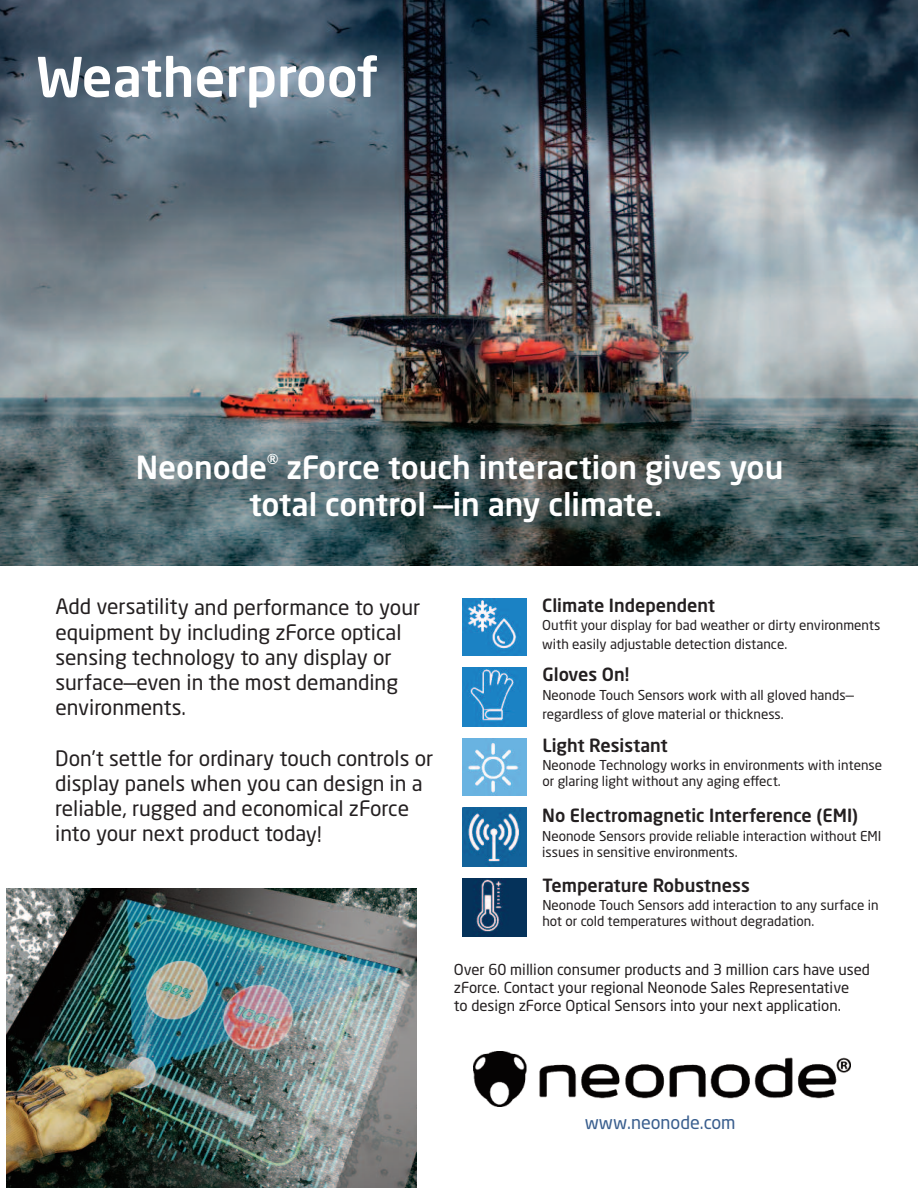
<style>
.page{position:relative;width:918px;height:1188px;background:#fff}
.page>*{position:absolute;margin:0;border:0;box-sizing:border-box;transform-origin:0 0}
.t1{font:500 54px "Neo Sans Std";color:#fff}
.t2{font:500 31.5px/37.8px "Neo Sans Std";color:#fff;text-align:center}
.t3{font:21px/25.2px "Neo Sans Std";color:#231f20}
.t4{font:500 18px "Neo Sans Std";color:#231f20}
.t5{font:18px "Neo Sans Std";color:#395e8e}
.t6{font:15px/18px "Neo Sans Std";color:#231f20}
.t7{font:13.5px/16.2px "Neo Sans Std";color:#231f20}
</style>
<div class="page">
<img style="left:473px;top:1051px;width:377px;height:55px">
<img style="left:462px;top:598px;width:64px;height:58px">
<img style="left:462px;top:668px;width:65px;height:58px">
<img style="left:462px;top:738px;width:64px;height:58px">
<img style="left:462px;top:808px;width:65px;height:58px">
<img style="left:462px;top:878px;width:64px;height:59px">
<img style="left:6px;top:888px;width:410px;height:300px">
<img style="left:0;top:0;width:917px;height:565px">
<h1 class="t1" style="left:37px;top:56px;width:343px">Weatherproof</h1>
<h2 class="t2" style="left:136px;top:451px;width:649px">Neonode<sup>®</sup> zForce touch interaction gives you total control —in any climate.</h2>
<h3 class="t3" style="left:55px;top:596px;width:366px">Add versatility and performance to your equipment by including zForce optical sensing technology to any display or surface—even in the most demanding environments.</h3>
<h3 class="t3" style="left:55px;top:747px;width:380px">Don’t settle for ordinary touch controls or display panels when you can design in a reliable, rugged and economical zForce into your next product today!</h3>
<h3 class="t4" style="left:542px;top:598px;width:174px">Climate Independent</h3>
<p class="t7" style="left:542px;top:617px;width:340px;line-height:19px">Outfit your display for bad weather or dirty environments with easily adjustable detection distance.</p>
<h3 class="t4" style="left:542px;top:668px;width:88px">Gloves On!</h3>
<p class="t7" style="left:542px;top:686px;width:313px;line-height:19.6px">Neonode Touch Sensors work with all gloved hands— regardless of glove material or thickness.</p>
<h3 class="t4" style="left:542px;top:738px;width:127px">Light Resistant</h3>
<p class="t7" style="left:542px;top:758px;width:341px">Neonode Technology works in environments with intense or glaring light without any aging effect.</p>
<h3 class="t4" style="left:542px;top:809px;width:318px">No Electromagnetic Interference (EMI)</h3>
<p class="t7" style="left:542px;top:829px;width:341px">Neonode Sensors provide reliable interaction without EMI issues in sensitive environments.</p>
<h3 class="t4" style="left:542px;top:878px;width:209px">Temperature Robustness</h3>
<p class="t7" style="left:542px;top:898px;width:338px">Neonode Touch Sensors add interaction to any surface in hot or cold temperatures without degradation.</p>
<p class="t6" style="left:454px;top:962px;width:418px">Over 60 million consumer products and 3 million cars have used zForce. Contact your regional Neonode Sales Representative<br>to design zForce Optical Sensors into your next application.</p>
<h3 class="t5" style="left:585px;top:1116px;width:152px">www.neonode.com</h3>
</div>
